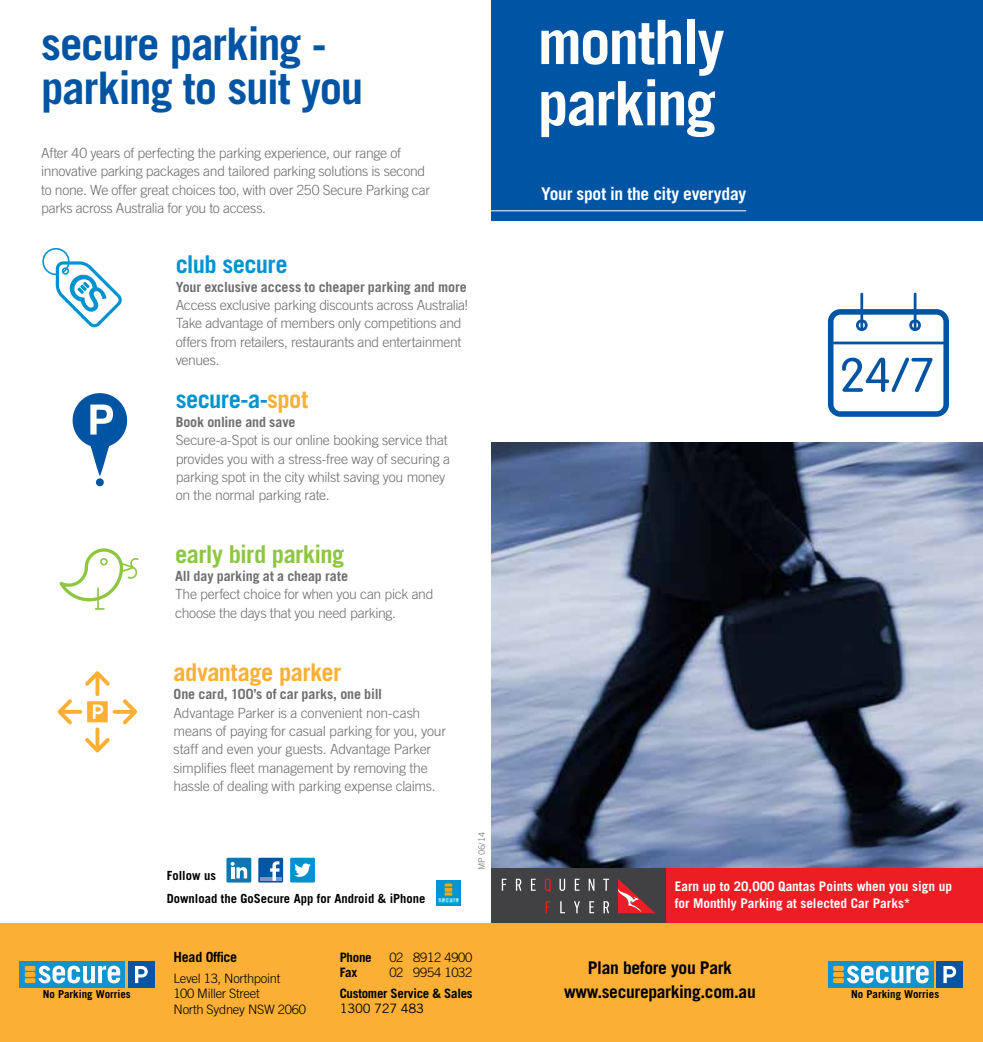
<style>
.page{position:relative;width:983px;height:1042px;background:#fff}
.page>*{position:absolute;margin:0;border:0;box-sizing:border-box;transform-origin:0 0}
.t1{font:700 61.25px/61.2px "Trade Gothic LT Std";letter-spacing:-.03em;color:#fff}
.t2{font:700 44.8px/44.8px "Trade Gothic LT Std";letter-spacing:-.03em;color:#0054a4}
.t3{font:700 24.5px "Trade Gothic LT Std";letter-spacing:-.025em;color:#0093d0}
.t4{font:700 24.5px "Trade Gothic LT Std";letter-spacing:-.025em;color:#8dc63f}
.t5{font:700 24.5px "Trade Gothic LT Std";letter-spacing:-.025em;color:#fbaf34}
.t6{font:700 17.5px/24.5px "Trade Gothic LT Std";letter-spacing:-.02em;color:#000;text-align:center}
.t7{font:700 17.5px "Trade Gothic LT Std";letter-spacing:-.015em;color:#fff}
.t8{font:300 14px/18.4px "Trade Gothic LT Std";letter-spacing:-.02em;color:#6d6e71}
.t9{font:700 14px "Trade Gothic LT Std";letter-spacing:-.005em;color:#6d6e71}
.t10{font:700 14px "Trade Gothic LT Std";letter-spacing:-.02em;color:#000}
.t11{font:700 13.3px/17.5px "Trade Gothic LT Std";color:#fff}
.t12{font:300 12.95px/15.6px "Trade Gothic LT Std";letter-spacing:-.02em;color:#000}
.t13{font:700 12.95px "Trade Gothic LT Std";letter-spacing:-.02em;color:#000}
.t14{font:12.95px "Trade Gothic LT Std";letter-spacing:-.02em;color:#000}
.t15{font:700 12.6px/23.1px "Trade Gothic LT Std";color:#000}
.t16{font:700 10.85px "Trade Gothic LT Std";color:#000}
.t17{font:8.75px "Trade Gothic LT Std";color:#808285}
.s1{color:#fbaf34}
</style>
<div class="page">
<img style="left:491px;top:443px;width:491px;height:425px">
<div style="left:491px;top:0;width:491px;height:221px;background:#0054a4"></div>
<svg style="left:42px;top:248px;width:80px;height:79px"></svg>
<svg style="left:827px;top:293px;width:121px;height:124px"></svg>
<hr style="left:486px;top:210px;width:260px;height:1px;background:#fff">
<svg style="left:58px;top:671px;width:79px;height:81px"></svg>
<svg style="left:59px;top:548px;width:80px;height:62px"></svg>
<div style="left:96px;top:478px;width:8px;height:8px;background:#0054a4;border-radius:50%"></div>
<svg style="left:73px;top:393px;width:54px;height:83px"></svg>
<div style="left:0;top:923px;width:510px;height:119px;background:#fbaf34"></div>
<div style="left:484px;top:923px;width:498px;height:119px;background:#fbaf34"></div>
<div style="left:936px;top:961px;width:26px;height:27px;background:#0756a3"></div>
<svg style="left:943px;top:966px;width:12px;height:17px"></svg>
<div style="left:828px;top:961px;width:105px;height:27px;background:#1093cf"></div>
<svg style="left:846px;top:965px;width:82px;height:18px"></svg>
<div style="left:833px;top:972px;width:10px;height:5px;background:#fbaf34"></div>
<div style="left:833px;top:978px;width:10px;height:5px;background:#fbaf34"></div>
<div style="left:833px;top:966px;width:10px;height:5px;background:#fbaf34"></div>
<div style="left:128px;top:961px;width:27px;height:27px;background:#0756a3"></div>
<svg style="left:135px;top:966px;width:13px;height:17px"></svg>
<div style="left:20px;top:961px;width:105px;height:27px;background:#1093cf"></div>
<svg style="left:38px;top:965px;width:82px;height:18px"></svg>
<div style="left:25px;top:972px;width:10px;height:5px;background:#fbaf34"></div>
<div style="left:25px;top:978px;width:10px;height:5px;background:#fbaf34"></div>
<div style="left:25px;top:966px;width:10px;height:5px;background:#fbaf34"></div>
<div style="left:226px;top:858px;width:25px;height:24px;background:#0b77b5"></div>
<svg style="left:230px;top:862px;width:17px;height:16px"></svg>
<div style="left:258px;top:858px;width:25px;height:24px;background:#0055a4"></div>
<hr style="left:260px;top:877px;width:21px;height:4px;background:#8194c9">
<svg style="left:270px;top:861px;width:9px;height:20px"></svg>
<div style="left:290px;top:858px;width:25px;height:24px;background:#0092d0"></div>
<svg style="left:294px;top:863px;width:17px;height:14px"></svg>
<img style="left:436px;top:881px;width:24px;height:24px">
<div style="left:664px;top:868px;width:318px;height:55px;background:#ed1d24"></div>
<div style="left:491px;top:868px;width:174px;height:55px;background:#414042"></div>
<svg style="left:501px;top:878px;width:108px;height:35px"></svg>
<svg style="left:618px;top:879px;width:37px;height:34px"></svg>
<h2 class="t2" style="left:41px;top:20px;width:323px">secure parking - parking to suit you</h2>
<p class="t8" style="left:41px;top:143px;width:390px">After 40 years of perfecting the parking experience, our range of innovative parking packages and tailored parking solutions is second to none. We offer great choices too, with over 250 Secure Parking car parks across Australia for you to access.</p>
<h3 class="t3" style="left:176px;top:249px;width:113px">club secure</h3>
<p class="t9" style="left:176px;top:278px;width:292px">Your exclusive access to cheaper parking and more</p>
<p class="t8" style="left:176px;top:296px;width:294px">Access exclusive parking discounts across Australia!<br>Take advantage of members only competitions and offers from retailers, restaurants and entertainment venues.</p>
<h3 class="t3" style="left:176px;top:385px;width:134px">secure-a-<span class="s1">spot</span></h3>
<p class="t9" style="left:176px;top:413px;width:121px">Book online and save</p>
<p class="t8" style="left:176px;top:431px;width:276px">Secure-a-Spot is our online booking service that provides you with a stress-free way of securing a parking spot in the city whilst saving you money on the normal parking rate.</p>
<h3 class="t4" style="left:175px;top:539px;width:171px">early bird parking</h3>
<p class="t9" style="left:175px;top:567px;width:174px">All day parking at a cheap rate</p>
<p class="t8" style="left:175px;top:585px;width:260px">The perfect choice for when you can pick and choose the days that you need parking.</p>
<h3 class="t5" style="left:173px;top:657px;width:169px">advantage parker</h3>
<p class="t9" style="left:173px;top:686px;width:210px">One card, 100’s of car parks, one bill</p>
<p class="t8" style="left:173px;top:703px;width:274px">Advantage Parker is a convenient non-cash means of paying for casual parking for you, your staff and even your guests. Advantage Parker simplifies fleet management by removing the hassle of dealing with parking expense claims.</p>
<p class="t17" style="left:476px;top:870px;width:39px;rotate:-90deg">MP 06/14</p>
<h1 class="t1" style="left:537px;top:11px;width:188px">monthly parking</h1>
<p class="t7" style="left:541px;top:182px;width:206px">Your spot in the city everyday</p>
<p class="t15" style="left:167px;top:864px;width:260px">Follow us<br>Download the GoSecure App for Android &amp; iPhone</p>
<p class="t11" style="left:674px;top:877px;width:279px">Earn up to 20,000 Qantas Points when you sign up for Monthly Parking at selected Car Parks*</p>
<p class="t10" style="left:173px;top:949px;width:65px">Head Office</p>
<p class="t12" style="left:173px;top:970px;width:134px">Level 13, Northpoint<br>100 Miller Street<br>North Sydney NSW 2060</p>
<p class="t13" style="left:339px;top:949px;width:34px">Phone</p>
<p class="t12" style="left:389px;top:949px;width:85px">02 8912 4900</p>
<p class="t13" style="left:339px;top:964px;width:19px">Fax</p>
<p class="t12" style="left:389px;top:964px;width:85px">02 9954 1032</p>
<p class="t13" style="left:339px;top:985px;width:134px">Customer Service &amp; Sales</p>
<p class="t14" style="left:339px;top:1000px;width:86px">1300 727 483</p>
<p class="t6" style="left:564px;top:955px;width:193px">Plan before you Park www.secureparking.com.au</p>
<p class="t16" style="left:43px;top:987px;width:89px">No Parking Worries</p>
<p class="t16" style="left:851px;top:987px;width:89px">No Parking Worries</p>
</div>
